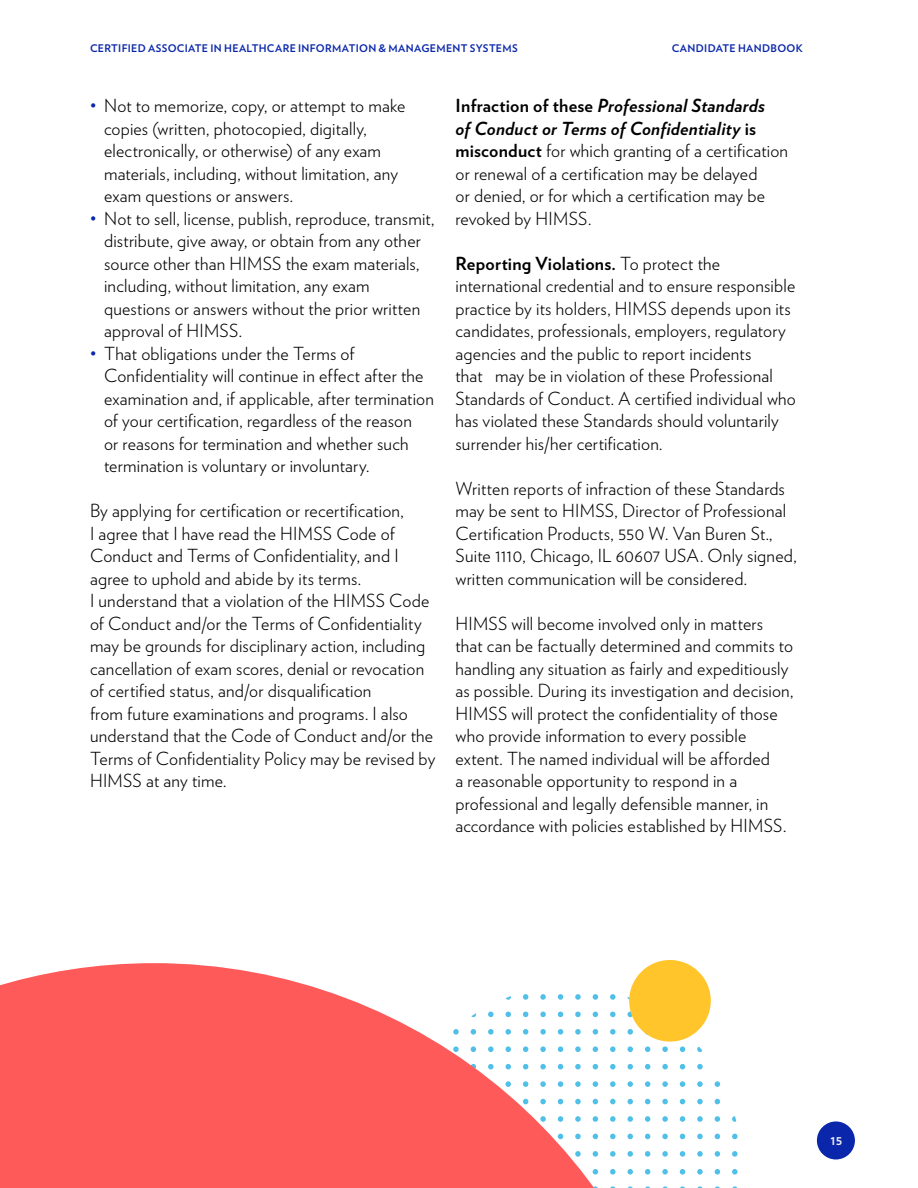
<style>
.page{position:relative;width:918px;height:1188px;background:#fff}
.page>*{position:absolute;margin:0;border:0;box-sizing:border-box;transform-origin:0 0}
.t1{font:300 18px/22.5px "Verlag";letter-spacing:.01em;color:#000}
.t2{font:700 13.5px "Verlag";color:#eceeef}
.t3{font:700 10.5px "Verlag";letter-spacing:.03em;color:#0a26aa}
.s1{color:#0a26aa}
.s2{font-weight:700}
.s3{font-weight:700;font-style:italic}
</style>
<div class="page">
<div style="left:816px;top:1121px;width:40px;height:39px;background:#0a26aa;border-radius:50%"></div>
<div style="left:815px;top:1120px;width:41px;height:41px;border:2px solid #fff;border-radius:50%"></div>
<svg style="left:697px;top:1046px;width:6px;height:6px"></svg>
<svg style="left:697px;top:1064px;width:6px;height:5px"></svg>
<svg style="left:697px;top:1081px;width:6px;height:6px"></svg>
<svg style="left:715px;top:1081px;width:5px;height:6px"></svg>
<svg style="left:697px;top:1099px;width:6px;height:5px"></svg>
<svg style="left:715px;top:1099px;width:5px;height:5px"></svg>
<svg style="left:697px;top:1116px;width:6px;height:6px"></svg>
<svg style="left:715px;top:1116px;width:5px;height:6px"></svg>
<svg style="left:732px;top:1116px;width:5px;height:6px"></svg>
<svg style="left:697px;top:1134px;width:6px;height:5px"></svg>
<svg style="left:715px;top:1134px;width:5px;height:5px"></svg>
<svg style="left:732px;top:1134px;width:6px;height:5px"></svg>
<svg style="left:697px;top:1151px;width:6px;height:6px"></svg>
<svg style="left:715px;top:1151px;width:5px;height:6px"></svg>
<svg style="left:732px;top:1151px;width:6px;height:6px"></svg>
<svg style="left:697px;top:1169px;width:6px;height:6px"></svg>
<svg style="left:715px;top:1169px;width:5px;height:6px"></svg>
<svg style="left:732px;top:1169px;width:6px;height:6px"></svg>
<svg style="left:0;top:963px;width:690px;height:225px;fill:#ff5a5a"></svg>
<div style="left:629px;top:960px;width:82px;height:82px;background:#ffc52b;border-radius:50%"></div>
<p class="t3" style="left:90px;top:40px;width:429px">CERTIFIED ASSOCIATE IN HEALTHCARE INFORMATION &amp; MANAGEMENT SYSTEMS</p>
<p class="t3" style="left:672px;top:40px;width:133px">CANDIDATE HANDBOOK</p>
<p class="t1" style="left:104px;top:94px;width:303px;text-indent:-14px"><span class="s1">•</span> Not to memorize, copy, or attempt to make copies (written, photocopied, digitally, electronically, or otherwise) of any exam materials, including, without limitation, any exam questions or answers.</p>
<p class="t1" style="left:104px;top:206px;width:332px;text-indent:-14px"><span class="s1">•</span> Not to sell, license, publish, reproduce, transmit, distribute, give away, or obtain from any other source other than HIMSS the exam materials, including, without limitation, any exam questions or answers without the prior written approval of HIMSS.</p>
<p class="t1" style="left:104px;top:341px;width:332px;text-indent:-14px"><span class="s1">•</span> That obligations under the Terms of Confidentiality will continue in effect after the examination and, if applicable, after termination of your certification, regardless of the reason<br>or reasons for termination and whether such termination is voluntary or involuntary.</p>
<p class="t1" style="left:90px;top:499px;width:347px">By applying for certification or recertification,<br>I agree that I have read the HIMSS Code of Conduct and Terms of Confidentiality, and I agree to uphold and abide by its terms.<br>I understand that a violation of the HIMSS Code of Conduct and/or the Terms of Confidentiality may be grounds for disciplinary action, including cancellation of exam scores, denial or revocation of certified status, and/or disqualification<br>from future examinations and programs. I also understand that the Code of Conduct and/or the Terms of Confidentiality Policy may be revised by HIMSS at any time.</p>
<p class="t1" style="left:455px;top:94px;width:334px"><span class="s2">Infraction of these</span> <span class="s3">Professional Standards<br>of Conduct or Terms of Confidentiality</span> <span class="s2">is misconduct</span> for which granting of a certification or renewal of a certification may be delayed<br>or denied, or for which a certification may be revoked by HIMSS.</p>
<p class="t1" style="left:455px;top:251px;width:342px"><span class="s2">Reporting Violations.</span> To protect the international credential and to ensure responsible practice by its holders, HIMSS depends upon its candidates, professionals, employers, regulatory agencies and the public to report incidents<br>that may be in violation of these Professional Standards of Conduct. A certified individual who has violated these Standards should voluntarily surrender his/her certification.</p>
<p class="t1" style="left:455px;top:476px;width:343px">Written reports of infraction of these Standards may be sent to HIMSS, Director of Professional Certification Products, 550 W. Van Buren St., Suite 1110, Chicago, IL 60607 USA. Only signed, written communication will be considered.</p>
<p class="t1" style="left:455px;top:611px;width:340px">HIMSS will become involved only in matters that can be factually determined and commits to handling any situation as fairly and expeditiously as possible. During its investigation and decision, HIMSS will protect the confidentiality of those who provide information to every possible extent. The named individual will be afforded<br>a reasonable opportunity to respond in a professional and legally defensible manner, in accordance with policies established by HIMSS.</p>
<p class="t2" style="left:831px;top:1130px;width:13px">15</p>
</div>
